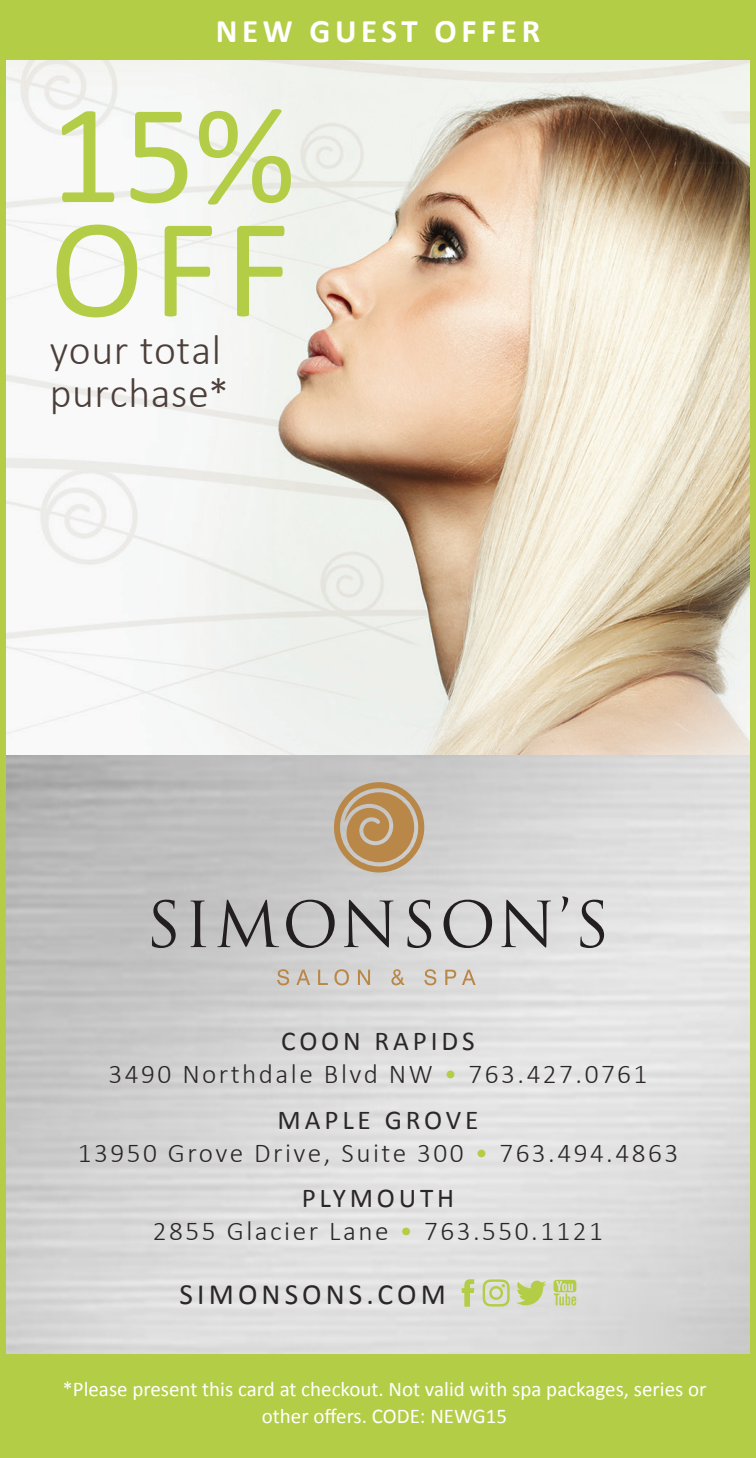
<style>
.page{position:relative;width:756px;height:1458px;background:#fff}
.page>*{position:absolute;margin:0;border:0;box-sizing:border-box;transform-origin:0 0}
.t1{font:142.8px/114px "Calibri";color:#b3cd47}
.t2{font:300 42px "Calibri";letter-spacing:.015em;color:#4c3e39}
.t3{font:700 33px "Calibri";letter-spacing:.14em;color:#fff}
.t4{font:29.4px "Calibri";letter-spacing:.14em;color:#2b2726}
.t5{font:300 27.3px "Calibri";letter-spacing:.09em;color:#2b2726}
.t6{font:27.3px "Calibri";letter-spacing:.14em;color:#2b2726}
.t7{font:21px/27px "Calibri";color:#fff;text-align:center}
.s1{color:#b3cd47}
</style>
<div class="page">
<img style="left:7px;top:59px;width:742px;height:697px">
<div style="left:0;top:1354px;width:756px;height:104px;background:#b3cd47"></div>
<div style="left:0;top:0;width:756px;height:1458px;border:6px solid #b3cd47"></div>
<svg style="left:554px;top:1280px;width:22px;height:26px"></svg>
<svg style="left:462px;top:1279px;width:12px;height:28px"></svg>
<svg style="left:516px;top:1281px;width:30px;height:24px"></svg>
<svg style="left:483px;top:1279px;width:27px;height:28px"></svg>
<svg style="left:277px;top:969px;width:12px;height:16px"></svg>
<svg style="left:296px;top:970px;width:14px;height:15px"></svg>
<svg style="left:318px;top:970px;width:10px;height:15px"></svg>
<svg style="left:334px;top:969px;width:15px;height:16px"></svg>
<svg style="left:358px;top:970px;width:12px;height:15px"></svg>
<svg style="left:391px;top:969px;width:14px;height:16px"></svg>
<svg style="left:424px;top:969px;width:12px;height:16px"></svg>
<svg style="left:445px;top:970px;width:11px;height:15px"></svg>
<svg style="left:462px;top:970px;width:14px;height:15px"></svg>
<svg style="left:152px;top:900px;width:24px;height:48px"></svg>
<svg style="left:190px;top:901px;width:16px;height:46px"></svg>
<svg style="left:217px;top:900px;width:62px;height:47px;background:#9d9c9c"></svg>
<svg style="left:286px;top:900px;width:49px;height:48px;background:#a2a1a1"></svg>
<svg style="left:344px;top:900px;width:50px;height:48px;background:#a5a4a4"></svg>
<svg style="left:407px;top:900px;width:24px;height:48px"></svg>
<svg style="left:444px;top:900px;width:48px;height:48px;background:#acabab"></svg>
<svg style="left:501px;top:900px;width:50px;height:48px;background:#aeadad"></svg>
<svg style="left:562px;top:896px;width:6px;height:16px"></svg>
<svg style="left:580px;top:900px;width:24px;height:48px"></svg>
<svg style="left:334px;top:782px;width:90px;height:90px;background:#bfa17a"></svg>
<div style="left:0;top:0;width:756px;height:59px;background:#b3cd47"></div>
<p class="t3" style="left:216px;top:10px;width:326px">NEW GUEST OFFER</p>
<p class="t1" style="left:50px;top:98px;width:248px">15%<br>OFF</p>
<p class="t2" style="left:50px;top:324px;width:173px">your total</p>
<p class="t2" style="left:50px;top:367px;width:181px">purchase*</p>
<p class="t6" style="left:281px;top:1023px;width:195px">COON RAPIDS</p>
<p class="t5" style="left:109px;top:1057px;width:540px">3490 Northdale Blvd NW <span class="s1">•</span> 763.427.0761</p>
<p class="t6" style="left:278px;top:1103px;width:202px">MAPLE GROVE</p>
<p class="t5" style="left:78px;top:1136px;width:602px">13950 Grove Drive, Suite 300 <span class="s1">•</span> 763.494.4863</p>
<p class="t6" style="left:302px;top:1181px;width:154px">PLYMOUTH</p>
<p class="t5" style="left:153px;top:1214px;width:452px">2855 Glacier Lane <span class="s1">•</span> 763.550.1121</p>
<p class="t4" style="left:180px;top:1275px;width:268px">SIMONSONS.COM</p>
<p class="t7" style="left:62px;top:1375px;width:646px">*Please present this card at checkout. Not valid with spa packages, series or other offers. CODE: NEWG15</p>
</div>
